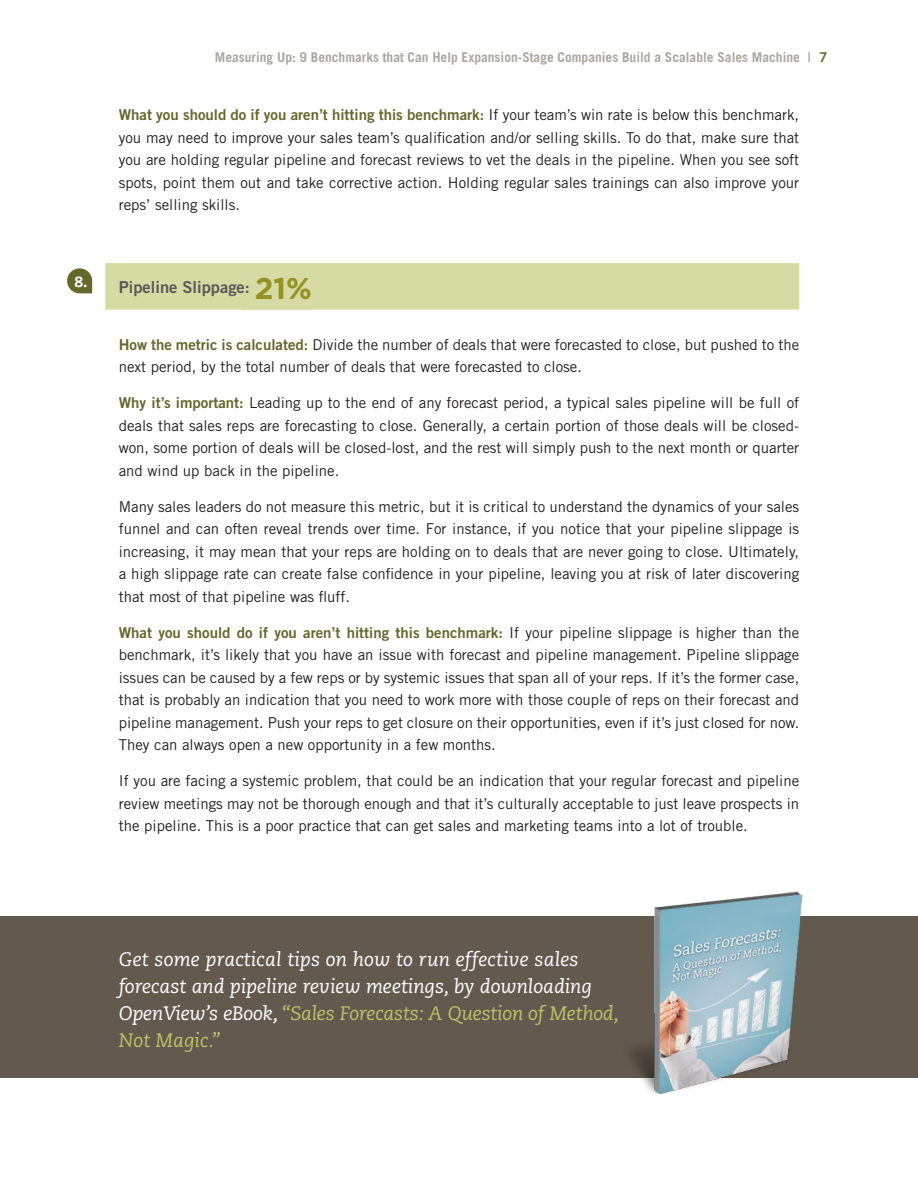
<style>
.page{position:relative;width:918px;height:1188px;background:#fff}
.page>*{position:absolute;margin:0;border:0;box-sizing:border-box;transform-origin:0 0}
.t1{font:700 30px "Gotham";color:#959122}
.Headline{font:italic 19.5px/27px "Caecilia";color:#fff}
.Subhead{font:16.5px "Trade Gothic Bold Two";color:#57585a}
.Body{font:15px/22.5px "Trade Gothic";color:#231f20;text-align:justify}
.t2{font:800 14.7px "Caecilia";color:#fff}
.t3{font:700 13.5px "Trade Gothic";color:#aca79e}
.s1{font-family:"Trade Gothic Bold Two";font-weight:400}
.s2{font-family:"Trade Gothic Bold Two";font-weight:400;color:#65672b}
.s3{font-family:"Trade Gothic Bold Two";color:#65672b}
.s4{color:#b9c464}
</style>
<div class="page">
<div style="left:1px;top:916px;width:917px;height:162px;background:#635a4f"></div>
<div style="left:105px;top:263px;width:694px;height:47px;background:#d5dba2"></div>
<div style="left:67px;top:268px;width:25px;height:25px;background:#65672b;border-radius:12px"></div>
<img style="left:630px;top:891px;width:173px;height:204px">
<p class="t2" style="left:74px;top:272px;width:15px">8.</p>
<p class="t3" style="left:215px;top:49px;width:614px">Measuring Up: 9 Benchmarks that Can Help Expansion-Stage Companies Build a Scalable Sales Machine <span class="s1">|</span> <span class="s2">7</span></p>
<p class="Body" style="left:119px;top:103px;width:682px"><span class="s3">What you should do if you aren’t hitting this benchmark:</span> If your team’s win rate is below this benchmark, you may need to improve your sales team’s qualification and/or selling skills. To do that, make sure that you are holding regular pipeline and forecast reviews to vet the deals in the pipeline. When you see soft spots, point them out and take corrective action. Holding regular sales trainings can also improve your reps’ selling skills.</p>
<p class="Subhead" style="left:119px;top:277px;width:133px">Pipeline Slippage:</p>
<p class="t1" style="left:255px;top:271px;width:59px">21%</p>
<p class="Body" style="left:119px;top:333px;width:682px"><span class="s3">How the metric is calculated:</span> Divide the number of deals that were forecasted to close, but pushed to the next period, by the total number of deals that were forecasted to close.</p>
<p class="Body" style="left:119px;top:391px;width:682px"><span class="s3">Why it’s important:</span> Leading up to the end of any forecast period, a typical sales pipeline will be full of deals that sales reps are forecasting to close. Generally, a certain portion of those deals will be closed&shy;won, some portion of deals will be closed-lost, and the rest will simply push to the next month or quarter and wind up back in the pipeline.</p>
<p class="Body" style="left:119px;top:495px;width:682px">Many sales leaders do not measure this metric, but it is critical to understand the dynamics of your sales funnel and can often reveal trends over time. For instance, if you notice that your pipeline slippage is increasing, it may mean that your reps are holding on to deals that are never going to close. Ultimately, a high slippage rate can create false confidence in your pipeline, leaving you at risk of later discovering that most of that pipeline was fluff.</p>
<p class="Body" style="left:119px;top:621px;width:682px"><span class="s3">What you should do if you aren’t hitting this benchmark:</span> If your pipeline slippage is higher than the benchmark, it’s likely that you have an issue with forecast and pipeline management. Pipeline slippage issues can be caused by a few reps or by systemic issues that span all of your reps. If it’s the former case, that is probably an indication that you need to work more with those couple of reps on their forecast and pipeline management. Push your reps to get closure on their opportunities, even if it’s just closed for now.<br>They can always open a new opportunity in a few months.</p>
<p class="Body" style="left:119px;top:769px;width:682px">If you are facing a systemic problem, that could be an indication that your regular forecast and pipeline review meetings may not be thorough enough and that it’s culturally acceptable to just leave prospects in the pipeline. This is a poor practice that can get sales and marketing teams into a lot of trouble.</p>
<p class="Headline" style="left:119px;top:946px;width:502px">Get some practical tips on how to run effective sales forecast and pipeline review meetings, by downloading OpenView’s eBook, <span class="s4">“Sales Forecasts: A Question of Method, Not Magic.”</span></p>
</div>
